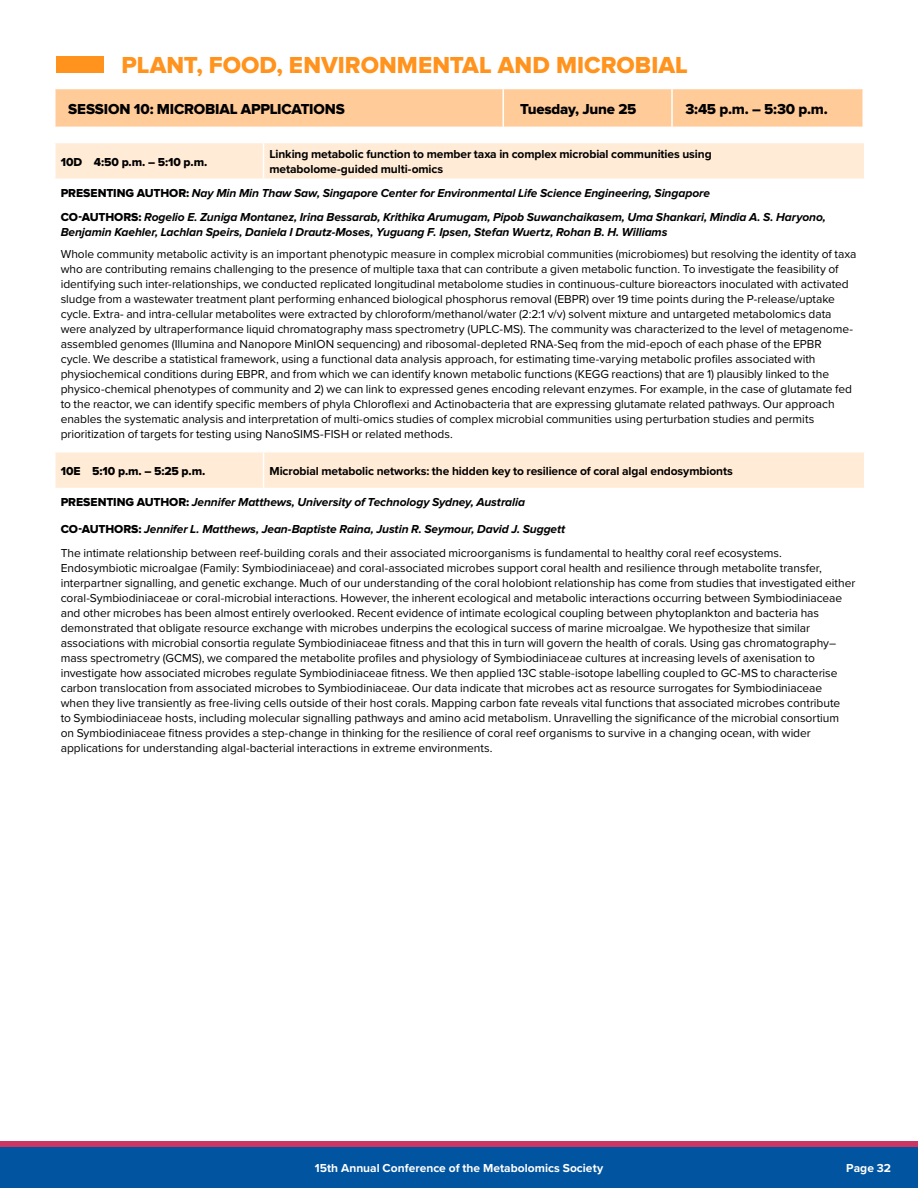
<style>
.page{position:relative;width:918px;height:1188px;background:#fff}
.page>*{position:absolute;margin:0;border:0;box-sizing:border-box;transform-origin:0 0}
.t1{font:24px "Proxima Nova Extrabld";color:#ff931d}
.t2{font:15px "Proxima Nova Extrabld";letter-spacing:-.01em;color:#000}
.t3{font:12px/15px "Proxima Nova";letter-spacing:-.005em;color:#000}
.t4{font:italic 700 12px/26.2px "Proxima Nova";letter-spacing:-.005em;color:#000}
.t5{font:700 12px/15px "Proxima Nova";letter-spacing:-.01em;color:#000}
.t6{font:700 12px "Proxima Nova";letter-spacing:.005em;color:#fff}
.t7{font:12px "Proxima Nova Extrabld";color:#000}
.s1{font-family:"Proxima Nova Extrabld";font-weight:400;font-style:normal}
</style>
<div class="page">
<svg style="left:0;top:1141px;width:918px;height:7px;background:#af396b"></svg>
<div style="left:0;top:1148px;width:918px;height:40px;background:#0054a0"></div>
<div style="left:56px;top:57px;width:47px;height:16px;background:#ff931d"></div>
<div style="left:56px;top:453px;width:808px;height:35px;background:#ffebd6"></div>
<hr style="left:263px;top:453px;width:1px;height:35px;background:#fff">
<div style="left:56px;top:89px;width:806px;height:38px;background:#fc9"></div>
<hr style="left:503px;top:89px;width:1px;height:38px;background:#fff">
<hr style="left:671px;top:89px;width:2px;height:38px;background:#fff">
<div style="left:56px;top:143px;width:808px;height:36px;background:#ffebd6"></div>
<hr style="left:263px;top:143px;width:1px;height:36px;background:#fff">
<h1 class="t1" style="left:122px;top:51px;width:568px">PLANT, FOOD, ENVIRONMENTAL AND MICROBIAL</h1>
<p class="t2" style="left:68px;top:100px;width:278px">SESSION 10: MICROBIAL APPLICATIONS</p>
<p class="t2" style="left:520px;top:100px;width:118px">Tuesday, June 25</p>
<p class="t2" style="left:686px;top:100px;width:144px">3:45 p.m. – 5:30 p.m.</p>
<p class="t7" style="left:61px;top:155px;width:148px">10D 4:50 p.m. – 5:10 p.m.</p>
<p class="t5" style="left:270px;top:147px;width:444px">Linking metabolic function to member taxa in complex microbial communities using metabolome-guided multi-omics</p>
<p class="t4" style="left:61px;top:182px;width:767px;line-height:23.9px"><span class="s1">PRESENTING AUTHOR:</span> Nay Min Min Thaw Saw, Singapore Center for Environmental Life Science Engineering, Singapore<br><span class="s1">CO-AUTHORS:</span> Rogelio E. Zuniga Montanez, Irina Bessarab, Krithika Arumugam, Pipob Suwanchaikasem, Uma Shankari, Mindia A. S. Haryono,</p>
<p class="t4" style="left:61px;top:219px;width:608px">Benjamin Kaehler, Lachlan Speirs, Daniela I Drautz-Moses, Yuguang F. Ipsen, Stefan Wuertz, Rohan B. H. Williams</p>
<p class="t3" style="left:61px;top:246px;width:797px">Whole community metabolic activity is an important phenotypic measure in complex microbial communities (microbiomes) but resolving the identity of taxa who are contributing remains challenging to the presence of multiple taxa that can contribute a given metabolic function. To investigate the feasibility of identifying such inter-relationships, we conducted replicated longitudinal metabolome studies in continuous-culture bioreactors inoculated with activated sludge from a wastewater treatment plant performing enhanced biological phosphorus removal (EBPR) over 19 time points during the P-release/uptake cycle. Extra- and intra-cellular metabolites were extracted by chloroform/methanol/water (2:2:1 v/v) solvent mixture and untargeted metabolomics data were analyzed by ultraperformance liquid chromatography mass spectrometry (UPLC-MS). The community was characterized to the level of metagenome&shy;assembled genomes (Illumina and Nanopore MinION sequencing) and ribosomal-depleted RNA-Seq from the mid-epoch of each phase of the EPBR<br>cycle. We describe a statistical framework, using a functional data analysis approach, for estimating time-varying metabolic profiles associated with physiochemical conditions during EBPR, and from which we can identify known metabolic functions (KEGG reactions) that are 1) plausibly linked to the physico-chemical phenotypes of community and 2) we can link to expressed genes encoding relevant enzymes. For example, in the case of glutamate fed to the reactor, we can identify specific members of phyla Chloroflexi and Actinobacteria that are expressing glutamate related pathways. Our approach enables the systematic analysis and interpretation of multi-omics studies of complex microbial communities using perturbation studies and permits prioritization of targets for testing using NanoSIMS-FISH or related methods.</p>
<p class="t7" style="left:61px;top:464px;width:146px">10E 5:10 p.m. – 5:25 p.m.</p>
<p class="t5" style="left:270px;top:464px;width:465px">Microbial metabolic networks: the hidden key to resilience of coral algal endosymbionts</p>
<p class="t4" style="left:61px;top:490px;width:506px"><span class="s1">PRESENTING AUTHOR:</span> Jennifer Matthews, University of Technology Sydney, Australia<br><span class="s1">CO-AUTHORS:</span> Jennifer L. Matthews, Jean-Baptiste Raina, Justin R. Seymour, David J. Suggett</p>
<p class="t3" style="left:61px;top:545px;width:796px">The intimate relationship between reef-building corals and their associated microorganisms is fundamental to healthy coral reef ecosystems.<br>Endosymbiotic microalgae (Family: Symbiodiniaceae) and coral-associated microbes support coral health and resilience through metabolite transfer, interpartner signalling, and genetic exchange. Much of our understanding of the coral holobiont relationship has come from studies that investigated either coral-Symbiodiniaceae or coral-microbial interactions. However, the inherent ecological and metabolic interactions occurring between Symbiodiniaceae and other microbes has been almost entirely overlooked. Recent evidence of intimate ecological coupling between phytoplankton and bacteria has demonstrated that obligate resource exchange with microbes underpins the ecological success of marine microalgae. We hypothesize that similar associations with microbial consortia regulate Symbiodiniaceae fitness and that this in turn will govern the health of corals. Using gas chromatography– mass spectrometry (GCMS), we compared the metabolite profiles and physiology of Symbiodiniaceae cultures at increasing levels of axenisation to investigate how associated microbes regulate Symbiodiniaceae fitness. We then applied 13C stable-isotope labelling coupled to GC-MS to characterise carbon translocation from associated microbes to Symbiodiniaceae. Our data indicate that microbes act as resource surrogates for Symbiodiniaceae<br>when they live transiently as free-living cells outside of their host corals. Mapping carbon fate reveals vital functions that associated microbes contribute<br>to Symbiodiniaceae hosts, including molecular signalling pathways and amino acid metabolism. Unravelling the significance of the microbial consortium on Symbiodiniaceae fitness provides a step-change in thinking for the resilience of coral reef organisms to survive in a changing ocean, with wider applications for understanding algal-bacterial interactions in extreme environments.</p>
<p class="t6" style="left:315px;top:1161px;width:290px">15th Annual Conference of the Metabolomics Society</p>
<p class="t6" style="left:846px;top:1161px;width:46px">Page 32</p>
</div>
